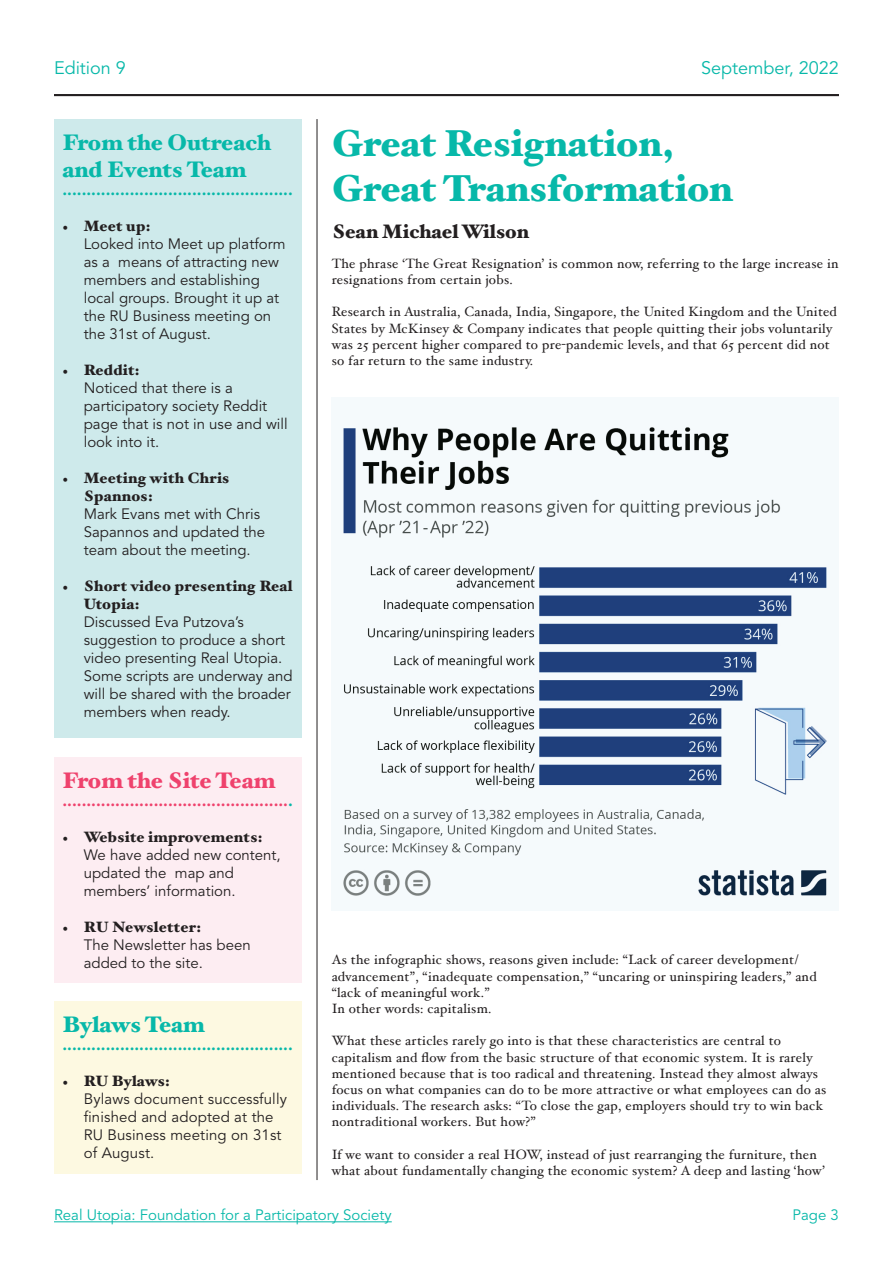
<style>
.page{position:relative;width:893px;height:1263px;background:#fff}
.page>*{position:absolute;margin:0;border:0;box-sizing:border-box;transform-origin:0 0}
.t1{font:900 37.5px/45px "Hoefler Text";color:#07b8a9}
.t2{font:900 22.5px/27px "Hoefler Text";color:#07b8a9}
.t3{font:900 22.5px "Hoefler Text";color:#ef426d}
.t4{font:900 19.5px "Hoefler Text";color:#231f20}
.t5{font:18px "Avenir LT Std";color:#07b8a9}
.t6{font:15px/18px "Avenir LT Std";color:#231f20}
.t7{font:900 15px/18px "Hoefler Text";letter-spacing:.02em;color:#231f20}
.t8{font:900 15px "Hoefler Text";color:#07b8a9}
.t9{font:15px "Avenir LT Std";color:#07b8a9}
.t10{font:900 15px "Hoefler Text";color:#ef426d}
.t11{font:13.5px/16.2px "Hoefler Text";letter-spacing:.02em;color:#231f20}
.s1{font-family:"Minion Pro";font-weight:400}
.s2{color:#07b8a9}
</style>
<div class="page">
<hr style="left:54px;top:1221px;width:338px;height:1px;background:#07b8a9">
<hr style="left:54px;top:94px;width:785px;height:2px;background:#231f20">
<div style="left:54px;top:1001px;width:248px;height:173px;background:#fdf9e1"></div>
<hr style="left:317px;top:119px;width:1px;height:1061px;background:#231f20">
<div style="left:54px;top:119px;width:248px;height:619px;background:#ceeaeb"></div>
<div style="left:54px;top:757px;width:248px;height:225px;background:#fdedf2"></div>
<img style="left:341px;top:425px;width:488px;height:473px">
<h3 class="t5" style="left:54px;top:57px;width:73px">Edition 9</h3>
<h2 class="t2" style="left:63px;top:129px;width:210px">From the Outreach and Events Team</h2>
<p class="t8" style="left:63px;top:181px;width:232px">................................................</p>
<p class="t7" style="left:63px;top:217px;width:89px"><span class="s1">•</span> Meet up:</p>
<p class="t6" style="left:84px;top:235px;width:203px">Looked into Meet up platform as a means of attracting new members and establishing local groups. Brought it up at the RU Business meeting on the 31st of August.</p>
<p class="t7" style="left:63px;top:361px;width:79px"><span class="s1">•</span> Reddit:</p>
<p class="t6" style="left:84px;top:379px;width:205px">Noticed that there is a participatory society Reddit page that is not in use and will look into it.</p>
<p class="t7" style="left:84px;top:469px;width:147px;text-indent:-21px"><span class="s1">•</span> Meeting with Chris<br>Spannos:</p>
<p class="t6" style="left:84px;top:505px;width:183px">Mark Evans met with Chris<br>Sapannos and updated the team about the meeting.</p>
<p class="t7" style="left:84px;top:577px;width:210px;text-indent:-21px"><span class="s1">•</span> Short video presenting Real<br>Utopia:</p>
<p class="t6" style="left:84px;top:613px;width:210px">Discussed Eva Putzova’s suggestion to produce a short video presenting Real Utopia.<br>Some scripts are underway and will be shared with the broader members when ready.</p>
<h2 class="t3" style="left:63px;top:767px;width:214px">From the Site Team</h2>
<p class="t10" style="left:63px;top:792px;width:232px">...............................................<span class="s2">.</span></p>
<p class="t7" style="left:63px;top:828px;width:202px"><span class="s1">•</span> Website improvements:</p>
<p class="t6" style="left:84px;top:846px;width:199px">We have added new content, updated the map and members’ information.</p>
<p class="t7" style="left:63px;top:918px;width:140px"><span class="s1">•</span> RU Newsletter:</p>
<p class="t6" style="left:84px;top:936px;width:168px">The Newsletter has been added to the site.</p>
<h2 class="t2" style="left:63px;top:1011px;width:144px">Bylaws Team</h2>
<p class="t8" style="left:63px;top:1036px;width:232px">................................................</p>
<p class="t7" style="left:63px;top:1072px;width:109px"><span class="s1">•</span> RU Bylaws:</p>
<p class="t6" style="left:84px;top:1091px;width:205px">Bylaws document successfully finished and adopted at the<br>RU Business meeting on 31st of August.</p>
<h3 class="t5" style="left:701px;top:57px;width:139px">September, 2022</h3>
<h1 class="t1" style="left:332px;top:121px;width:402px">Great Resignation,<br>Great Transformation</h1>
<h3 class="t4" style="left:332px;top:219px;width:198px">Sean Michael Wilson</h3>
<p class="t11" style="left:332px;top:255px;width:508px">The phrase ‘The Great Resignation’ is common now, referring to the large increase in resignations from certain jobs.</p>
<p class="t11" style="left:332px;top:304px;width:507px">Research in Australia, Canada, India, Singapore, the United Kingdom and the United States by McKinsey &amp; Company indicates that people quitting their jobs voluntarily was 25 percent higher compared to pre-pandemic levels, and that 65 percent did not so far return to the same industry.</p>
<p class="t11" style="left:332px;top:952px;width:486px">As the infographic shows, reasons given include: “Lack of career development/ advancement”, “inadequate compensation,” “uncaring or uninspiring leaders,” and “lack of meaningful work.”<br>In other words: capitalism.</p>
<p class="t11" style="left:332px;top:1033px;width:496px">What these articles rarely go into is that these characteristics are central to capitalism and flow from the basic structure of that economic system. It is rarely mentioned because that is too radical and threatening. Instead they almost always focus on what companies can do to be more attractive or what employees can do as individuals. The research asks: “To close the gap, employers should try to win back nontraditional workers. But how?”</p>
<p class="t11" style="left:332px;top:1146px;width:495px">If we want to consider a real HOW, instead of just rearranging the furniture, then what about fundamentally changing the economic system? A deep and lasting ‘how’</p>
<p class="t9" style="left:54px;top:1206px;width:339px">Real Utopia: Foundation for a Participatory Society</p>
<p class="t9" style="left:793px;top:1206px;width:48px">Page 3</p>
</div>
